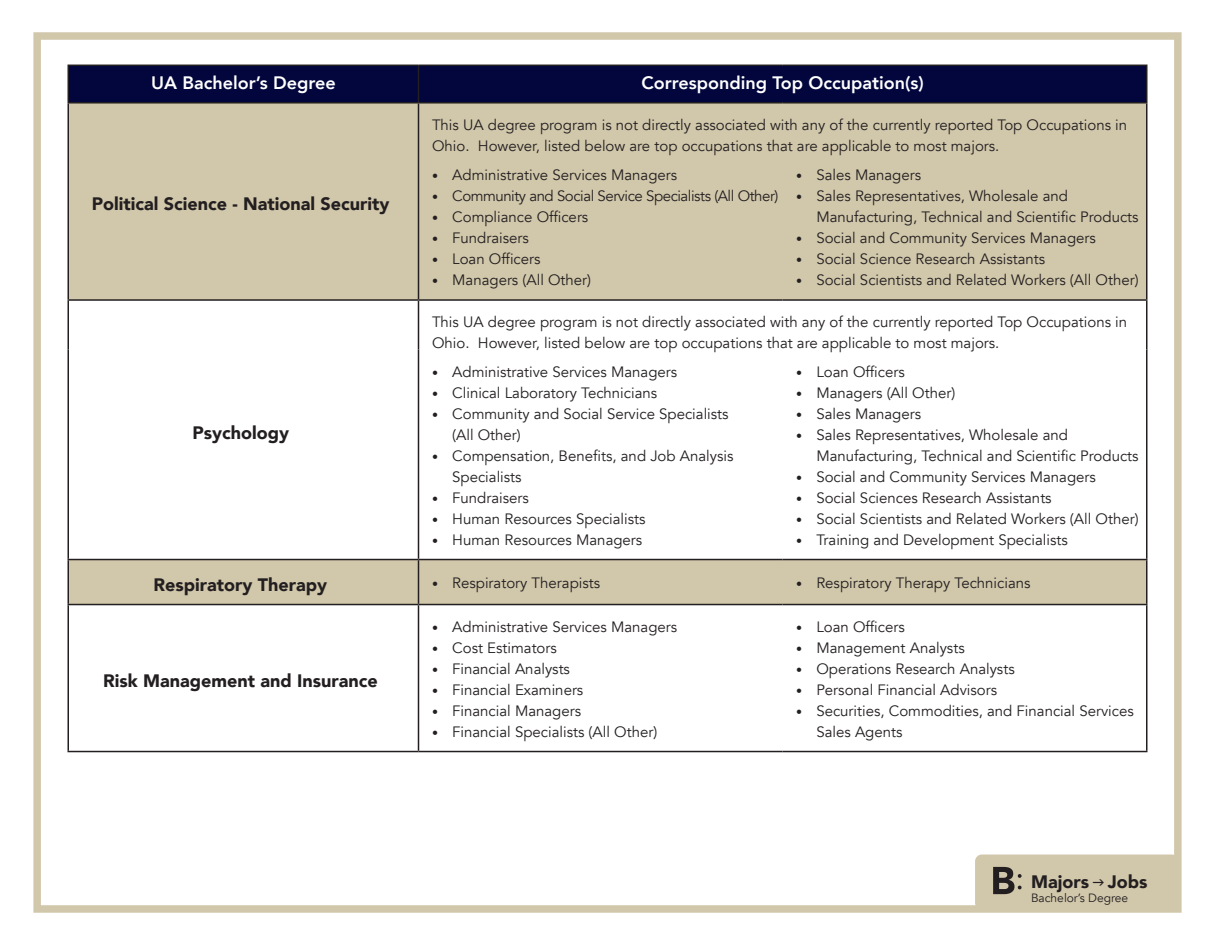
<style>
.page{position:relative;width:1215px;height:945px;background:#fff}
.page>*{position:absolute;margin:0;border:0;box-sizing:border-box;transform-origin:0 0}
.t1{font:900 18px "Avenir";color:#231f20}
.t2{font:800 18px "Avenir";color:#fff}
.occupation_list{font:15px/21px "Avenir";color:#231f20}
.occupation_list-2{font:15px "Avenir";letter-spacing:-.03em;color:#231f20}
.t3{font:12px "Avenir";color:#231f20}
.s1{font-size:12px}
</style>
<div class="page">
<div style="left:975px;top:855px;width:204px;height:54px;background:#d1c7ab;border-radius:7px"></div>
<div style="left:33px;top:32px;width:1149px;height:881px;border:8px solid #d1c7ab"></div>
<div style="left:69px;top:66px;width:1077px;height:36px;background:#02063d"></div>
<div style="left:69px;top:104px;width:1077px;height:500px;background:#d1c7ab"></div>
<svg style="left:69px;top:301px;width:1077px;height:258px"></svg>
<svg style="left:69px;top:605px;width:1077px;height:146px"></svg>
<hr style="left:68px;top:65px;width:350px;height:1px;background:#231f20">
<hr style="left:68px;top:66px;width:1px;height:36px;background:#231f20">
<hr style="left:418px;top:65px;width:365px;height:1px;background:#231f20">
<hr style="left:418px;top:66px;width:1px;height:36px;background:#231f20">
<hr style="left:783px;top:65px;width:365px;height:1px;background:#231f20">
<hr style="left:1146px;top:66px;width:2px;height:36px;background:#231f20">
<hr style="left:68px;top:102px;width:350px;height:2px;background:#231f20">
<hr style="left:68px;top:104px;width:1px;height:49px;background:#231f20">
<hr style="left:68px;top:153px;width:1px;height:146px;background:#231f20">
<hr style="left:68px;top:299px;width:350px;height:2px;background:#231f20">
<hr style="left:68px;top:301px;width:1px;height:49px;background:#231f20">
<hr style="left:68px;top:350px;width:1px;height:209px;background:#231f20">
<hr style="left:68px;top:559px;width:350px;height:1px;background:#231f20">
<hr style="left:68px;top:560px;width:1px;height:44px;background:#231f20">
<hr style="left:68px;top:604px;width:350px;height:1px;background:#231f20">
<hr style="left:68px;top:605px;width:1px;height:146px;background:#231f20">
<hr style="left:68px;top:751px;width:350px;height:1px;background:#231f20">
<hr style="left:418px;top:560px;width:1px;height:44px;background:#231f20">
<hr style="left:1146px;top:560px;width:2px;height:44px;background:#231f20">
<hr style="left:418px;top:604px;width:365px;height:1px;background:#231f20">
<hr style="left:418px;top:605px;width:1px;height:146px;background:#231f20">
<hr style="left:783px;top:604px;width:365px;height:1px;background:#231f20">
<hr style="left:1146px;top:605px;width:2px;height:146px;background:#231f20">
<hr style="left:418px;top:751px;width:365px;height:1px;background:#231f20">
<hr style="left:783px;top:751px;width:365px;height:1px;background:#231f20">
<hr style="left:418px;top:102px;width:365px;height:2px;background:#231f20">
<hr style="left:418px;top:104px;width:1px;height:49px;background:#231f20">
<hr style="left:783px;top:102px;width:365px;height:2px;background:#231f20">
<hr style="left:1146px;top:104px;width:2px;height:49px;background:#231f20">
<hr style="left:418px;top:153px;width:1px;height:146px;background:#231f20">
<hr style="left:1146px;top:153px;width:2px;height:146px;background:#231f20">
<hr style="left:418px;top:299px;width:365px;height:2px;background:#231f20">
<hr style="left:418px;top:301px;width:1px;height:49px;background:#231f20">
<hr style="left:783px;top:299px;width:365px;height:2px;background:#231f20">
<hr style="left:1146px;top:301px;width:2px;height:49px;background:#231f20">
<hr style="left:418px;top:350px;width:1px;height:209px;background:#231f20">
<hr style="left:1146px;top:350px;width:2px;height:209px;background:#231f20">
<hr style="left:418px;top:559px;width:365px;height:1px;background:#231f20">
<hr style="left:783px;top:559px;width:365px;height:1px;background:#231f20">
<svg style="left:993px;top:867px;width:29px;height:27px"></svg>
<p class="t2" style="left:151px;top:69px;width:186px">UA Bachelor’s Degree</p>
<p class="t2" style="left:641px;top:69px;width:284px">Corresponding Top Occupation(s)</p>
<p class="t1" style="left:92px;top:189px;width:299px">Political Science - National Security</p>
<p class="t1" style="left:192px;top:417px;width:98px">Psychology</p>
<p class="occupation_list" style="left:432px;top:114px;width:697px">This UA degree program is not directly associated with any of the currently reported Top Occupations in<br>Ohio. However, listed below are top occupations that are applicable to most majors.</p>
<p class="occupation_list" style="left:432px;top:165px;width:247px"><span class="s1">•</span> Administrative Services Managers</p>
<p class="occupation_list-2" style="left:432px;top:187px;width:348px"><span class="s1">•</span> Community and Social Service Specialists (All Other)</p>
<p class="occupation_list" style="left:432px;top:207px;width:158px"><span class="s1">•</span> Compliance Officers</p>
<p class="occupation_list" style="left:432px;top:228px;width:98px"><span class="s1">•</span> Fundraisers</p>
<p class="occupation_list" style="left:432px;top:249px;width:110px"><span class="s1">•</span> Loan Officers</p>
<p class="occupation_list" style="left:432px;top:270px;width:161px"><span class="s1">•</span> Managers (All Other)</p>
<p class="occupation_list" style="left:796px;top:165px;width:127px"><span class="s1">•</span> Sales Managers</p>
<p class="occupation_list" style="left:816px;top:186px;width:324px;text-indent:-20px"><span class="s1">•</span> Sales Representatives, Wholesale and<br>Manufacturing, Technical and Scientific Products</p>
<p class="occupation_list" style="left:796px;top:228px;width:301px"><span class="s1">•</span> Social and Community Services Managers</p>
<p class="occupation_list" style="left:796px;top:249px;width:251px"><span class="s1">•</span> Social Science Research Assistants</p>
<p class="occupation_list" style="left:796px;top:270px;width:344px"><span class="s1">•</span> Social Scientists and Related Workers (All Other)</p>
<p class="occupation_list" style="left:432px;top:312px;width:697px">This UA degree program is not directly associated with any of the currently reported Top Occupations in<br>Ohio. However, listed below are top occupations that are applicable to most majors.</p>
<p class="occupation_list" style="left:432px;top:361px;width:247px"><span class="s1">•</span> Administrative Services Managers</p>
<p class="occupation_list" style="left:432px;top:382px;width:227px"><span class="s1">•</span> Clinical Laboratory Technicians</p>
<p class="occupation_list" style="left:452px;top:403px;width:278px;text-indent:-20px"><span class="s1">•</span> Community and Social Service Specialists (All Other)</p>
<p class="occupation_list" style="left:452px;top:445px;width:283px;text-indent:-20px"><span class="s1">•</span> Compensation, Benefits, and Job Analysis<br>Specialists</p>
<p class="occupation_list" style="left:432px;top:487px;width:98px"><span class="s1">•</span> Fundraisers</p>
<p class="occupation_list" style="left:432px;top:508px;width:215px"><span class="s1">•</span> Human Resources Specialists</p>
<p class="occupation_list" style="left:432px;top:529px;width:212px"><span class="s1">•</span> Human Resources Managers</p>
<p class="occupation_list" style="left:796px;top:361px;width:110px"><span class="s1">•</span> Loan Officers</p>
<p class="occupation_list" style="left:796px;top:382px;width:161px"><span class="s1">•</span> Managers (All Other)</p>
<p class="occupation_list" style="left:796px;top:403px;width:127px"><span class="s1">•</span> Sales Managers</p>
<p class="occupation_list" style="left:816px;top:424px;width:324px;text-indent:-20px"><span class="s1">•</span> Sales Representatives, Wholesale and<br>Manufacturing, Technical and Scientific Products</p>
<p class="occupation_list" style="left:796px;top:466px;width:301px"><span class="s1">•</span> Social and Community Services Managers</p>
<p class="occupation_list" style="left:796px;top:487px;width:257px"><span class="s1">•</span> Social Sciences Research Assistants</p>
<p class="occupation_list" style="left:796px;top:508px;width:344px"><span class="s1">•</span> Social Scientists and Related Workers (All Other)</p>
<p class="occupation_list" style="left:796px;top:529px;width:273px"><span class="s1">•</span> Training and Development Specialists</p>
<p class="t1" style="left:154px;top:569px;width:175px">Respiratory Therapy</p>
<p class="occupation_list" style="left:432px;top:573px;width:170px"><span class="s1">•</span> Respiratory Therapists</p>
<p class="occupation_list" style="left:796px;top:573px;width:236px"><span class="s1">•</span> Respiratory Therapy Technicians</p>
<p class="t1" style="left:103px;top:665px;width:276px">Risk Management and Insurance</p>
<p class="occupation_list" style="left:432px;top:616px;width:247px"><span class="s1">•</span> Administrative Services Managers</p>
<p class="occupation_list" style="left:432px;top:637px;width:126px"><span class="s1">•</span> Cost Estimators</p>
<p class="occupation_list" style="left:432px;top:658px;width:140px"><span class="s1">•</span> Financial Analysts</p>
<p class="occupation_list" style="left:432px;top:679px;width:153px"><span class="s1">•</span> Financial Examiners</p>
<p class="occupation_list" style="left:432px;top:700px;width:151px"><span class="s1">•</span> Financial Managers</p>
<p class="occupation_list" style="left:432px;top:721px;width:227px"><span class="s1">•</span> Financial Specialists (All Other)</p>
<p class="occupation_list" style="left:796px;top:616px;width:110px"><span class="s1">•</span> Loan Officers</p>
<p class="occupation_list" style="left:796px;top:637px;width:170px"><span class="s1">•</span> Management Analysts</p>
<p class="occupation_list" style="left:796px;top:658px;width:220px"><span class="s1">•</span> Operations Research Analysts</p>
<p class="occupation_list" style="left:796px;top:679px;width:203px"><span class="s1">•</span> Personal Financial Advisors</p>
<p class="occupation_list" style="left:816px;top:700px;width:319px;text-indent:-20px"><span class="s1">•</span> Securities, Commodities, and Financial Services<br>Sales Agents</p>
<p class="t1" style="left:1031px;top:866px;width:118px">Majors Jobs</p>
<p class="t3" style="left:1031px;top:891px;width:99px">Bachelor’s Degree</p>
</div>
